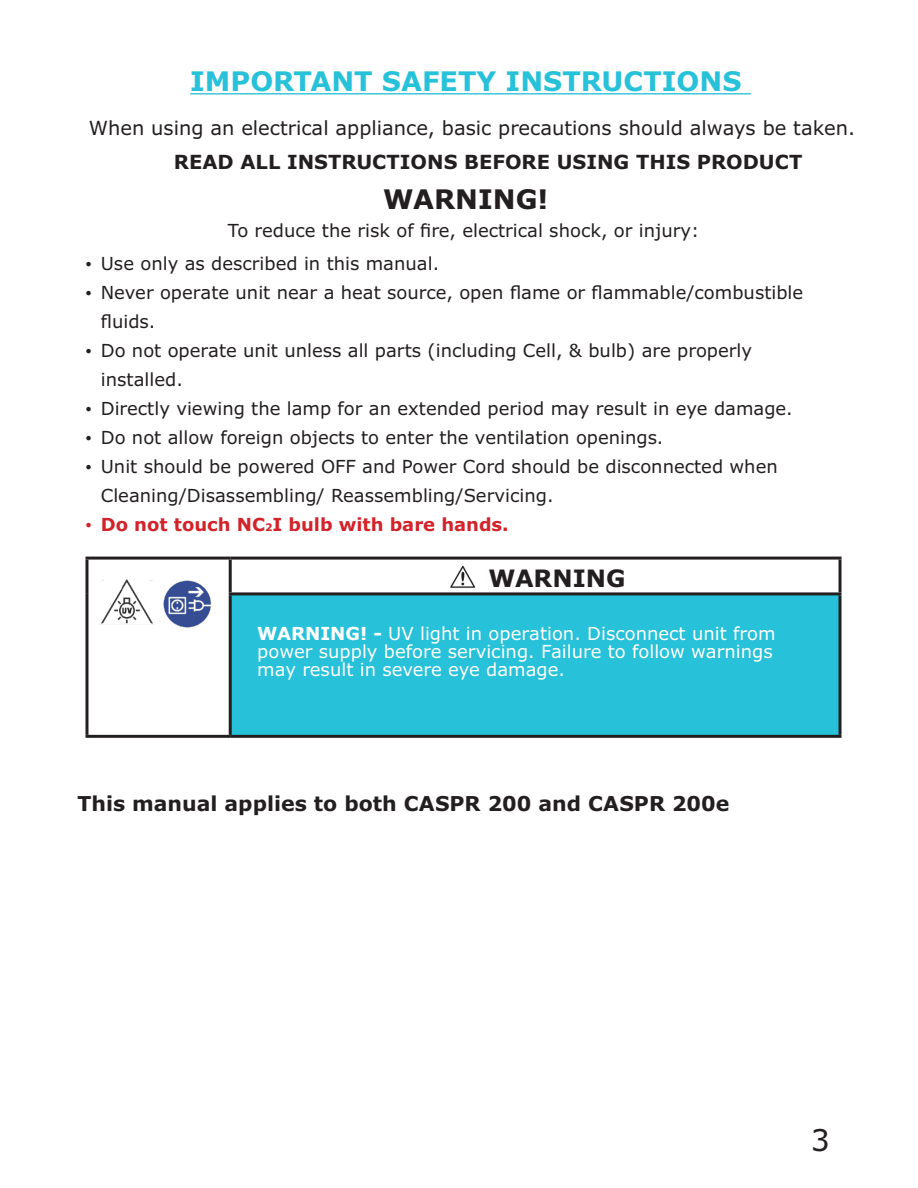
<style>
.page{position:relative;width:918px;height:1188px;background:#fff}
.page>*{position:absolute;margin:0;border:0;box-sizing:border-box;transform-origin:0 0}
.t1{font:30px "Verdana Pro";color:#231f20}
.t2{font:700 27px "Verdana Pro";color:#27c1d9}
.t3{font:700 27px "Verdana Pro";color:#231f20}
.t4{font:700 24px "Verdana Pro";color:#231f20}
.t5{font:700 20.55px "Verdana Pro";color:#231f20}
.t6{font:19.5px "Verdana Pro";color:#231f20}
.t7{font:700 19.5px "Verdana Pro";color:#231f20}
.t8{font:18px/29px "Verdana Pro";color:#231f20}
.t9{font:18px/18px "Verdana Pro";color:#fff}
.t10{font:700 18px "Verdana Pro";color:#d3232a}
.s1{font-family:"Times New Roman"}
.s2{font-family:"Times New Roman";font-weight:400}
.s3{font-size:10.5px}
.s4{font-weight:700}
</style>
<div class="page">
<hr style="left:190px;top:93px;width:561px;height:1px;background:#27c1d9">
<div style="left:230px;top:594px;width:610px;height:142px;background:#27c1d9"></div>
<hr style="left:86px;top:735px;width:144px;height:3px;background:#231f20">
<hr style="left:86px;top:557px;width:144px;height:3px;background:#231f20">
<hr style="left:86px;top:560px;width:3px;height:34px;background:#231f20">
<hr style="left:86px;top:594px;width:3px;height:141px;background:#231f20">
<hr style="left:230px;top:557px;width:612px;height:3px;background:#231f20">
<hr style="left:229px;top:560px;width:3px;height:32px;background:#231f20">
<hr style="left:839px;top:560px;width:3px;height:32px;background:#231f20">
<hr style="left:229px;top:592px;width:613px;height:3px;background:#231f20">
<hr style="left:229px;top:595px;width:3px;height:140px;background:#231f20">
<hr style="left:839px;top:595px;width:3px;height:140px;background:#231f20">
<hr style="left:230px;top:735px;width:612px;height:3px;background:#231f20">
<img style="left:450px;top:565px;width:26px;height:23px">
<img style="left:102px;top:579px;width:50px;height:43px">
<img style="left:164px;top:581px;width:47px;height:46px">
<h2 class="t2" style="left:190px;top:64px;width:553px">IMPORTANT SAFETY INSTRUCTIONS</h2>
<p class="t6" style="left:89px;top:115px;width:768px">When using an electrical appliance, basic precautions should always be taken.</p>
<p class="t7" style="left:174px;top:149px;width:630px">READ ALL INSTRUCTIONS BEFORE USING THIS PRODUCT</p>
<h2 class="t3" style="left:383px;top:182px;width:167px">WARNING!</h2>
<p class="t8" style="left:228px;top:217px;width:473px">To reduce the risk of fire, electrical shock, or injury:</p>
<p class="t8" style="left:86px;top:249px;width:355px"><span class="s1">•</span> Use only as described in this manual.</p>
<p class="t8" style="left:101px;top:278px;width:704px;text-indent:-15px"><span class="s1">•</span> Never operate unit near a heat source, open flame or flammable/combustible fluids.</p>
<p class="t8" style="left:101px;top:336px;width:653px;text-indent:-15px"><span class="s1">•</span> Do not operate unit unless all parts (including Cell, &amp; bulb) are properly installed.</p>
<p class="t8" style="left:86px;top:394px;width:709px"><span class="s1">•</span> Directly viewing the lamp for an extended period may result in eye damage.</p>
<p class="t8" style="left:86px;top:423px;width:579px"><span class="s1">•</span> Do not allow foreign objects to enter the ventilation openings.</p>
<p class="t8" style="left:101px;top:452px;width:678px;text-indent:-15px"><span class="s1">•</span> Unit should be powered OFF and Power Cord should be disconnected when<br>Cleaning/Disassembling/ Reassembling/Servicing.</p>
<p class="t10" style="left:86px;top:512px;width:425px"><span class="s2">•</span> Do not touch NC<span class="s3">2</span>I bulb with bare hands.</p>
<h3 class="t4" style="left:489px;top:562px;width:139px">WARNING</h3>
<p class="t9" style="left:257px;top:624px;width:520px"><span class="s4">WARNING! -</span> UV light in operation. Disconnect unit from power supply before servicing. Failure to follow warnings may result in severe eye damage.</p>
<p class="t5" style="left:77px;top:790px;width:654px">This manual applies to both CASPR 200 and CASPR 200e</p>
<h1 class="t1" style="left:811px;top:1121px;width:21px">3</h1>
</div>
